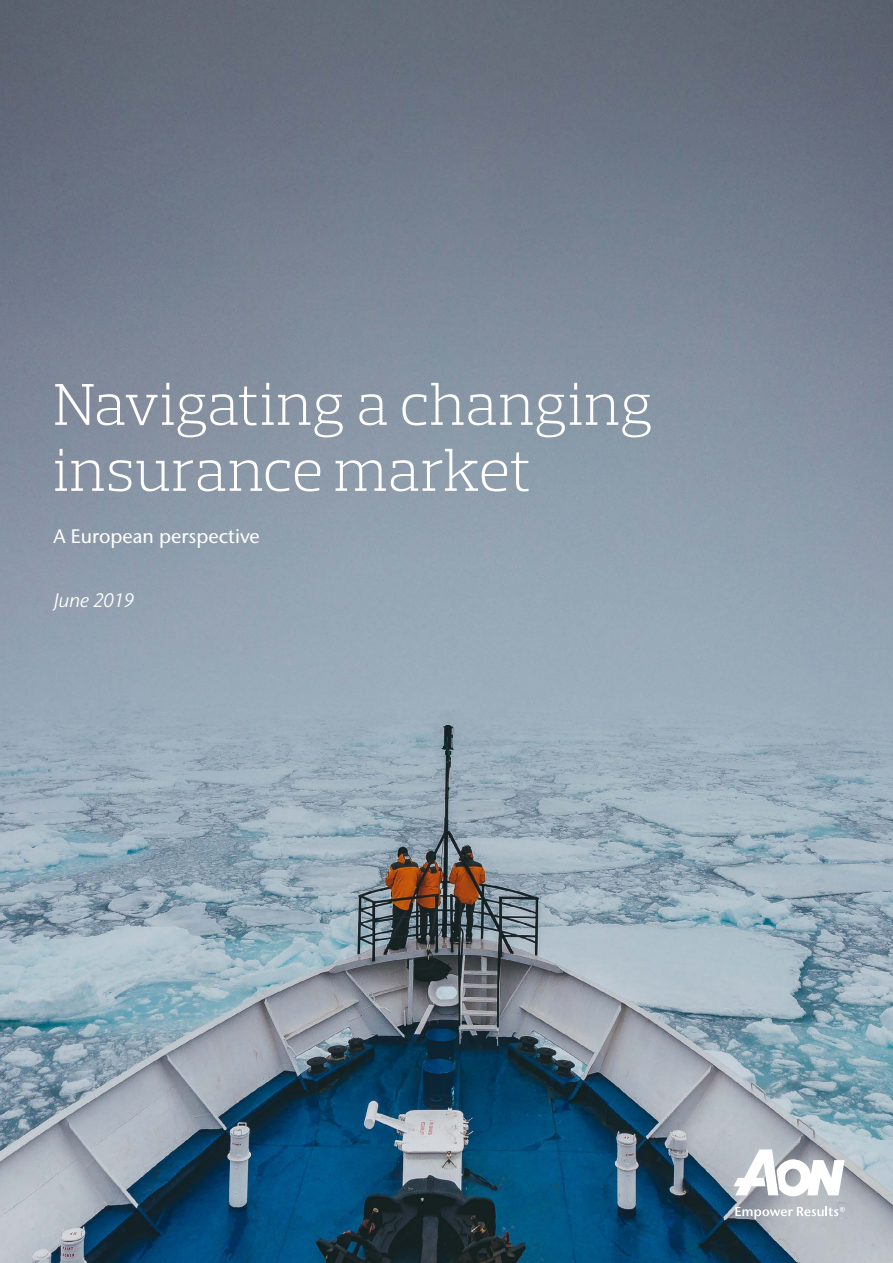
<style>
.page{position:relative;width:893px;height:1263px;background:#fff}
.page>*{position:absolute;margin:0;border:0;box-sizing:border-box;transform-origin:0 0}
.t1{font:300 60px/66px "Prelo Slab";color:#fff}
.t2{font:500 19.5px "Stone Sans IIITC Pro";color:#fff}
.t3{font:italic 19.5px "Stone Sans IIITC Pro";color:#fff}
</style>
<div class="page">
<img style="left:0;top:0;width:893px;height:1263px">
<svg style="left:734px;top:1149px;width:111px;height:47px"></svg>
<svg style="left:735px;top:1206px;width:110px;height:13px"></svg>
<p class="t1" style="left:54px;top:371px;width:601px">Navigating a changing insurance market</p>
<p class="t2" style="left:54px;top:524px;width:208px">A European perspective</p>
<p class="t3" style="left:54px;top:588px;width:82px">June 2019</p>
</div>
